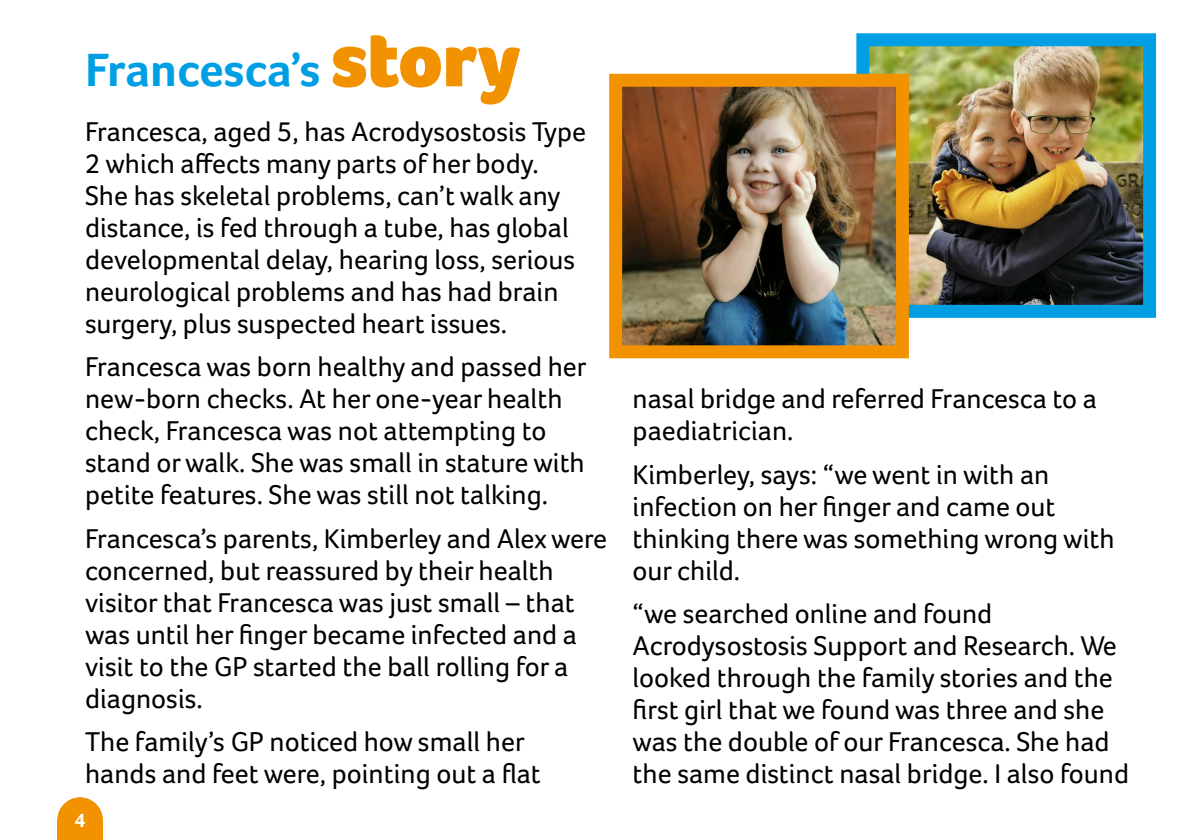
<style>
.page{position:relative;width:1191px;height:840px;background:#fff}
.page>*{position:absolute;margin:0;border:0;box-sizing:border-box;transform-origin:0 0}
.t1{font:700 48px "Foco";color:#009fe3}
.t2{font:28px/32px "Foco";color:#000}
.t3{font:700 20px "Foco";color:#fff}
.s1{font-weight:900;font-size:80px;color:#f39200}
</style>
<div class="page">
<svg style="left:57px;top:797px;width:46px;height:22px"></svg>
<div style="left:57px;top:819px;width:46px;height:20px;background:#f39200"></div>
<img style="left:870px;top:47px;width:272px;height:256px">
<div style="left:856px;top:33px;width:300px;height:284px;border:13px solid #009fe3"></div>
<img style="left:623px;top:88px;width:272px;height:256px">
<div style="left:609px;top:74px;width:300px;height:284px;border:13px solid #f39200"></div>
<h1 class="t1" style="left:85px;top:42px;width:437px">Francesca’s <span class="s1">story</span></h1>
<p class="t2" style="left:85px;top:115px;width:502px">Francesca, aged 5, has Acrodysostosis Type 2 which affects many parts of her body.<br>She has skeletal problems, can’t walk any distance, is fed through a tube, has global developmental delay, hearing loss, serious neurological problems and has had brain surgery, plus suspected heart issues.</p>
<p class="t2" style="left:85px;top:350px;width:503px">Francesca was born healthy and passed her new-born checks. At her one-year health check, Francesca was not attempting to stand or walk. She was small in stature with petite features. She was still not talking.</p>
<p class="t2" style="left:85px;top:521px;width:523px">Francesca’s parents, Kimberley and Alex were concerned, but reassured by their health visitor that Francesca was just small – that was until her finger became infected and a visit to the GP started the ball rolling for a diagnosis.</p>
<p class="t2" style="left:85px;top:725px;width:457px">The family’s GP noticed how small her hands and feet were, pointing out a flat</p>
<p class="t3" style="left:75px;top:808px;width:12px">4</p>
<p class="t2" style="left:632px;top:382px;width:466px">nasal bridge and referred Francesca to a paediatrician.</p>
<p class="t2" style="left:632px;top:457px;width:483px">Kimberley, says: “we went in with an infection on her finger and came out thinking there was something wrong with our child.</p>
<p class="t2" style="left:632px;top:597px;width:498px">“we searched online and found Acrodysostosis Support and Research. We looked through the family stories and the first girl that we found was three and she was the double of our Francesca. She had the same distinct nasal bridge. I also found</p>
</div>
